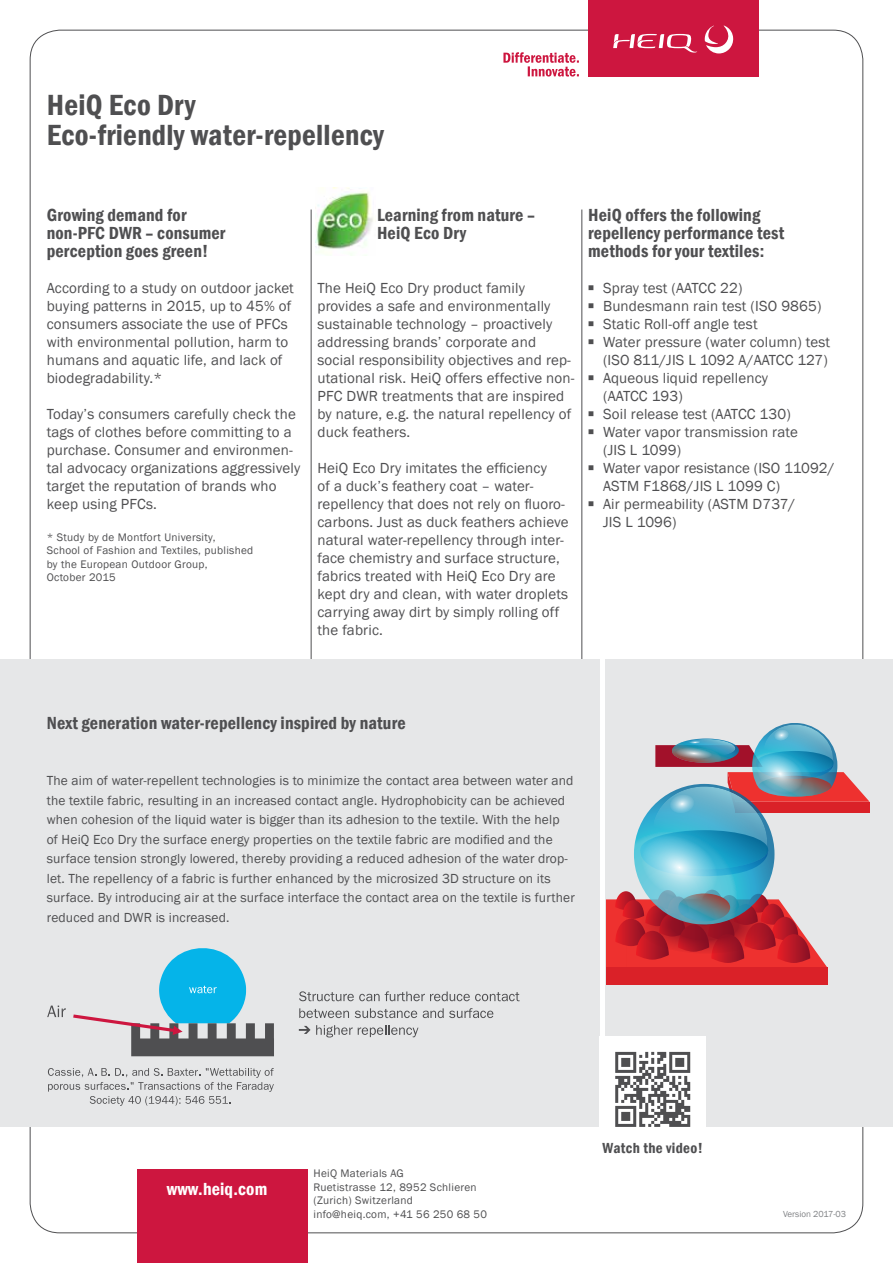
<style>
.page{position:relative;width:893px;height:1263px;background:#fff}
.page>*{position:absolute;margin:0;border:0;box-sizing:border-box;transform-origin:0 0}
.t1{font:600 condensed 30px/30px "Franklin Gothic";letter-spacing:.01em;color:#4f4f51}
.t2{font:600 condensed 18px/18px "Franklin Gothic";letter-spacing:.01em;color:#4f4f51}
.t3{font:600 condensed 18px "Franklin Gothic";letter-spacing:.01em;color:#fff}
.t4{font:15px/18px "Franklin Gothic";letter-spacing:.01em;color:#4f4f51}
.t5{font:600 condensed 15px "Franklin Gothic";letter-spacing:.02em;color:#4f4f51}
.t6{font:13.5px/19.5px "Franklin Gothic";letter-spacing:.01em;color:#4f4f51}
.t7{font:11.25px/13.5px "Franklin Gothic";letter-spacing:.025em;color:#4f4f51}
.t8{font:9px "Franklin Gothic";color:#808285}
</style>
<div class="page">
<hr style="left:581px;top:209px;width:1px;height:511px;background:#4f4f51">
<hr style="left:311px;top:209px;width:1px;height:511px;background:#4f4f51">
<div style="left:588px;top:0;width:170px;height:77px;background:#cd163f"></div>
<svg style="left:613px;top:26px;width:120px;height:27px"></svg>
<img style="left:316px;top:188px;width:57px;height:68px">
<div style="left:137px;top:1169px;width:170px;height:94px;background:#cd163f"></div>
<div style="left:0;top:659px;width:600px;height:468px;background:#e6e7e8"></div>
<div style="left:606px;top:659px;width:287px;height:468px;background:#e6e7e8"></div>
<div style="left:606px;top:967px;width:221px;height:17px;background:#da2128"></div>
<svg style="left:606px;top:723px;width:264px;height:244px"></svg>
<div style="left:600px;top:1036px;width:106px;height:106px;background:#fff"></div>
<svg style="left:615px;top:1052px;width:75px;height:75px"></svg>
<svg style="left:299px;top:991px;width:221px;height:10px"></svg>
<svg style="left:299px;top:1008px;width:50px;height:10px"></svg>
<svg style="left:355px;top:1008px;width:62px;height:10px"></svg>
<svg style="left:423px;top:1008px;width:70px;height:10px"></svg>
<svg style="left:299px;top:1026px;width:11px;height:8px"></svg>
<svg style="left:316px;top:1025px;width:102px;height:12px"></svg>
<svg style="left:48px;top:1068px;width:226px;height:38px"></svg>
<svg style="left:73px;top:948px;width:201px;height:108px"></svg>
<svg style="left:47px;top:1005px;width:19px;height:12px"></svg>
<svg style="left:503px;top:52px;width:76px;height:25px"></svg>
<h1 class="t1" style="left:47px;top:89px;width:339px">HeiQ Eco Dry<br>Eco-friendly water-repellency</h1>
<p class="t2" style="left:47px;top:206px;width:180px">Growing demand for non-PFC DWR – consumer perception goes green!</p>
<p class="t4" style="left:47px;top:279px;width:249px">According to a study on outdoor jacket buying patterns in 2015, up to 45% of consumers associate the use of PFCs with environmental pollution, harm to humans and aquatic life, and lack of biodegradability.*</p>
<p class="t4" style="left:47px;top:405px;width:255px">Today’s consumers carefully check the tags of clothes before committing to a purchase. Consumer and environmen&shy;tal advocacy organizations aggressively target the reputation of brands who keep using PFCs.</p>
<p class="t7" style="left:47px;top:530px;width:208px">* Study by de Montfort University,<br>School of Fashion and Textiles, published by the European Outdoor Group,<br>October 2015</p>
<p class="t2" style="left:377px;top:206px;width:160px">Learning from nature –<br>HeiQ Eco Dry</p>
<p class="t4" style="left:317px;top:279px;width:259px">The HeiQ Eco Dry product family provides a safe and environmentally sustainable technology – proactively addressing brands’ corporate and social responsibility objectives and rep&shy;utational risk. HeiQ offers effective non-PFC DWR treatments that are inspired by nature, e.g. the natural repellency of duck feathers.</p>
<p class="t4" style="left:317px;top:459px;width:253px">HeiQ Eco Dry imitates the efficiency<br>of a duck’s feathery coat – water&shy;repellency that does not rely on fluoro&shy;carbons. Just as duck feathers achieve natural water-repellency through inter&shy;face chemistry and surface structure, fabrics treated with HeiQ Eco Dry are kept dry and clean, with water droplets carrying away dirt by simply rolling off the fabric.</p>
<p class="t2" style="left:588px;top:206px;width:198px">HeiQ offers the following repellency performance test methods for your textiles:</p>
<p class="t4" style="left:588px;top:279px;width:156px"><sup>■</sup> Spray test (AATCC 22)</p>
<p class="t4" style="left:588px;top:297px;width:235px"><sup>■</sup> Bundesmann rain test (ISO 9865)</p>
<p class="t4" style="left:588px;top:315px;width:171px"><sup>■</sup> Static Roll-off angle test</p>
<p class="t4" style="left:588px;top:333px;width:243px;text-align:right"><sup>■</sup> Water pressure (water column) test (ISO 811/JIS L 1092 A/AATCC 127)</p>
<p class="t4" style="left:603px;top:369px;width:167px;text-indent:-15px"><sup>■</sup> Aqueous liquid repellency (AATCC 193)</p>
<p class="t4" style="left:588px;top:405px;width:204px"><sup>■</sup> Soil release test (AATCC 130)</p>
<p class="t4" style="left:603px;top:423px;width:196px;text-indent:-15px"><sup>■</sup> Water vapor transmission rate (JIS L 1099)</p>
<p class="t4" style="left:603px;top:459px;width:233px;text-indent:-15px"><sup>■</sup> Water vapor resistance (ISO 11092/<br>ASTM F1868/JIS L 1099 C)</p>
<p class="t4" style="left:603px;top:495px;width:194px;text-indent:-15px"><sup>■</sup> Air permeability (ASTM D737/<br>JIS L 1096)</p>
<p class="t2" style="left:47px;top:714px;width:360px">Next generation water-repellency inspired by nature</p>
<p class="t6" style="left:47px;top:771px;width:529px">The aim of water-repellent technologies is to minimize the contact area between water and the textile fabric, resulting in an increased contact angle. Hydrophobicity can be achieved when cohesion of the liquid water is bigger than its adhesion to the textile. With the help<br>of HeiQ Eco Dry the surface energy properties on the textile fabric are modified and the surface tension strongly lowered, thereby providing a reduced adhesion of the water drop&shy;let. The repellency of a fabric is further enhanced by the microsized 3D structure on its surface. By introducing air at the surface interface the contact area on the textile is further reduced and DWR is increased.</p>
<p class="t3" style="left:167px;top:1177px;width:102px">www.heiq.com</p>
<p class="t7" style="left:313px;top:1167px;width:175px">HeiQ Materials AG<br>Ruetistrasse 12, 8952 Schlieren (Zurich) Switzerland info@heiq.com, +41 56 250 68 50</p>
<p class="t5" style="left:603px;top:1138px;width:102px">Watch the video!</p>
<p class="t8" style="left:783px;top:1208px;width:65px">Version 2017-03</p>
</div>
